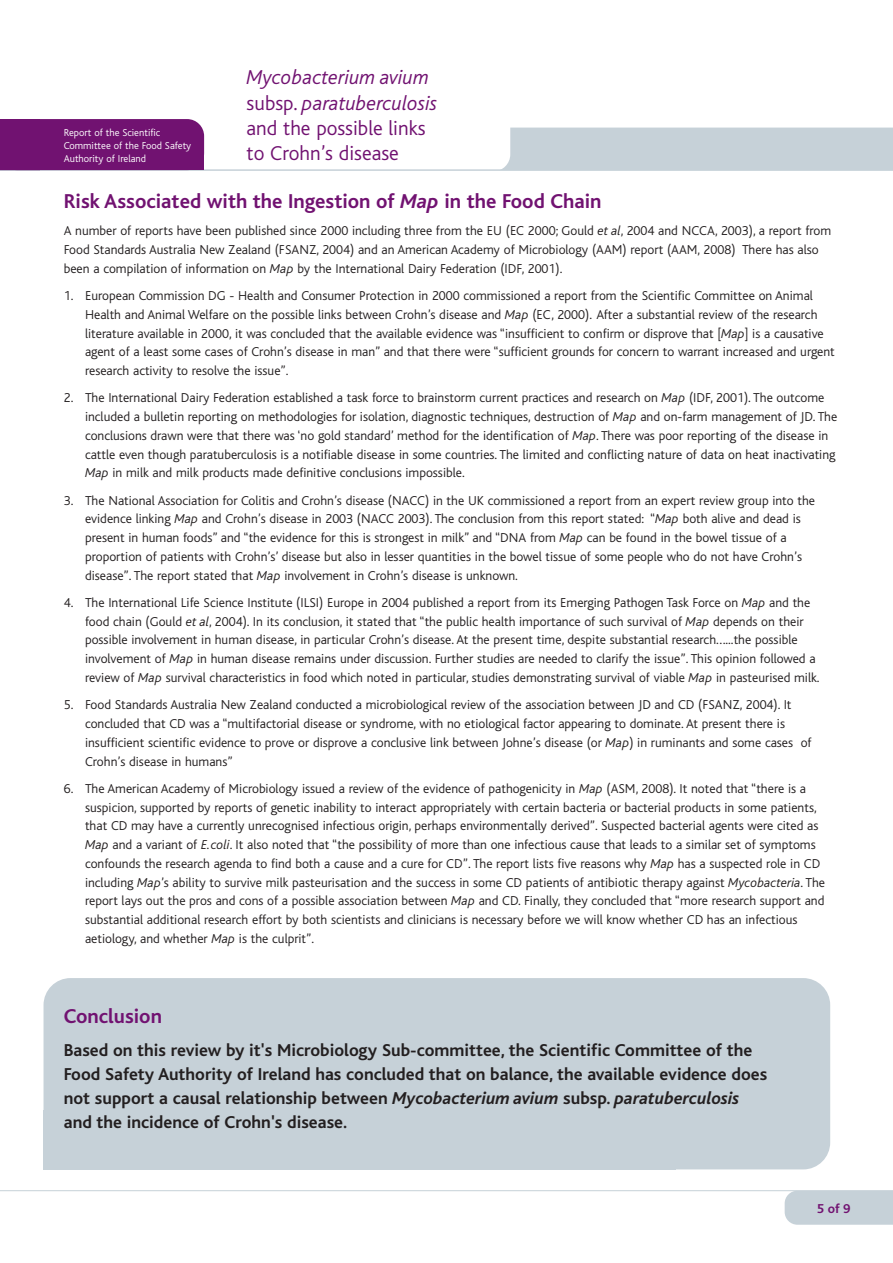
<style>
.page{position:relative;width:893px;height:1263px;background:#fff}
.page>*{position:absolute;margin:0;border:0;box-sizing:border-box;transform-origin:0 0}
.t1{font:300 21px/25.2px "Bliss";color:#711271}
.t2{font:700 21px "Bliss";color:#711271}
.t3{font:700 18px/24px "Bliss";color:#231f20}
.t4{font:300 13.5px/18.8px "Bliss";color:#231f20}
.t5{font:700 13.5px "Bliss";color:#711271}
.t6{font:300 10.5px/12.8px "Bliss";color:#fff}
.s1{font-style:italic}
</style>
<div class="page">
<div style="left:44px;top:978px;width:786px;height:191px;background:#c6d1d8;border-radius:27px"></div>
<div style="left:44px;top:1110px;width:632px;height:59px;background:#c6d1d8"></div>
<div style="left:502px;top:128px;width:391px;height:41px;background:#c6d1d8"></div>
<div style="left:0;top:85px;width:510px;height:86px;background:#fff;border-radius:17px"></div>
<div style="left:0;top:119px;width:39px;height:51px;background:#711271"></div>
<hr style="left:0;top:169px;width:893px;height:2px;background:#c6d1d8">
<div style="left:785px;top:1191px;width:108px;height:34px;background:#c6d1d8"></div>
<hr style="left:0;top:1190px;width:893px;height:1px;background:#c6d1d8">
<div style="left:0;top:119px;width:204px;height:51px;background:#711271;border-radius:17px"></div>
<div style="left:0;top:147px;width:204px;height:23px;background:#711271"></div>
<h1 class="t1" style="left:247px;top:67px;width:192px"><span class="s1">Mycobacterium avium </span>subsp. <span class="s1">paratuberculosis </span>and the possible links to Crohn’s disease</h1>
<h1 class="t2" style="left:64px;top:194px;width:539px">Risk Associated with the Ingestion of <span class="s1">Map</span> in the Food Chain</h1>
<p class="t4" style="left:64px;top:223px;width:769px">A number of reports have been published since 2000 including three from the EU (EC 2000; Gould <span class="s1">et al</span>, 2004 and NCCA, 2003), a report from<br>Food Standards Australia New Zealand (FSANZ, 2004) and an American Academy of Microbiology (AAM) report (AAM, 2008) There has also been a compilation of information on <span class="s1">Map</span> by the International Dairy Federation (IDF, 2001).</p>
<p class="t4" style="left:85px;top:288px;width:751px;text-indent:-21px">1. European Commission DG - Health and Consumer Protection in 2000 commissioned a report from the Scientific Committee on Animal Health and Animal Welfare on the possible links between Crohn’s disease and <span class="s1">Map</span> (EC, 2000). After a substantial review of the research literature available in 2000, it was concluded that the available evidence was “insufficient to confirm or disprove that [<span class="s1">Map</span>] is a causative agent of a least some cases of Crohn’s disease in man” and that there were “sufficient grounds for concern to warrant increased and urgent research activity to resolve the issue”.</p>
<p class="t4" style="left:85px;top:390px;width:754px;text-indent:-21px">2. The International Dairy Federation established a task force to brainstorm current practices and research on <span class="s1">Map</span> (IDF, 2001). The outcome included a bulletin reporting on methodologies for isolation, diagnostic techniques, destruction of <span class="s1">Map</span> and on-farm management of JD. The conclusions drawn were that there was ‘no gold standard’ method for the identification of <span class="s1">Map</span>. There was poor reporting of the disease in cattle even though paratuberculosis is a notifiable disease in some countries. The limited and conflicting nature of data on heat inactivating <span class="s1">Map</span> in milk and milk products made definitive conclusions impossible.</p>
<p class="t4" style="left:85px;top:492px;width:732px;text-indent:-21px">3. The National Association for Colitis and Crohn’s disease (NACC) in the UK commissioned a report from an expert review group into the evidence linking <span class="s1">Map</span> and Crohn’s disease in 2003 (NACC 2003). The conclusion from this report stated: “<span class="s1">Map</span> both alive and dead is present in human foods” and “the evidence for this is strongest in milk” and “DNA from <span class="s1">Map</span> can be found in the bowel tissue of a proportion of patients with Crohn’s’ disease but also in lesser quantities in the bowel tissue of some people who do not have Crohn’s disease”. The report stated that <span class="s1">Map</span> involvement in Crohn’s disease is unknown.</p>
<p class="t4" style="left:85px;top:594px;width:736px;text-indent:-21px">4. The International Life Science Institute (ILSI) Europe in 2004 published a report from its Emerging Pathogen Task Force on <span class="s1">Map</span> and the food chain (Gould <span class="s1">et al</span>, 2004). In its conclusion, it stated that “the public health importance of such survival of <span class="s1">Map</span> depends on their possible involvement in human disease, in particular Crohn’s disease. At the present time, despite substantial research…...the possible involvement of <span class="s1">Map</span> in human disease remains under discussion. Further studies are needed to clarify the issue”. This opinion followed a review of <span class="s1">Map</span> survival characteristics in food which noted in particular, studies demonstrating survival of viable <span class="s1">Map</span> in pasteurised milk.</p>
<p class="t4" style="left:85px;top:697px;width:728px;text-indent:-21px">5. Food Standards Australia New Zealand conducted a microbiological review of the association between JD and CD (FSANZ, 2004). It concluded that CD was a “multifactorial disease or syndrome, with no etiological factor appearing to dominate. At present there is insufficient scientific evidence to prove or disprove a conclusive link between Johne’s disease (or <span class="s1">Map</span>) in ruminants and some cases of Crohn’s disease in humans”</p>
<p class="t4" style="left:85px;top:780px;width:741px;text-indent:-21px">6. The American Academy of Microbiology issued a review of the evidence of pathogenicity in <span class="s1">Map</span> (ASM, 2008). It noted that “there is a suspicion, supported by reports of genetic inability to interact appropriately with certain bacteria or bacterial products in some patients, that CD may have a currently unrecognised infectious origin, perhaps environmentally derived”. Suspected bacterial agents were cited as <span class="s1">Map</span> and a variant of <span class="s1">E.coli</span>. It also noted that “the possibility of more than one infectious cause that leads to a similar set of symptoms confounds the research agenda to find both a cause and a cure for CD”. The report lists five reasons why <span class="s1">Map</span> has a suspected role in CD including <span class="s1">Map</span>’s ability to survive milk pasteurisation and the success in some CD patients of antibiotic therapy against <span class="s1">Mycobacteria</span>. The report lays out the pros and cons of a possible association between <span class="s1">Map</span> and CD. Finally, they concluded that “more research support and substantial additional research effort by both scientists and clinicians is necessary before we will know whether CD has an infectious aetiology, and whether <span class="s1">Map</span> is the culprit”.</p>
<p class="t6" style="left:64px;top:128px;width:129px">Report of the Scientific<br>Committee of the Food Safety<br>Authority of Ireland</p>
<h1 class="t2" style="left:64px;top:1009px;width:100px">Conclusion</h1>
<p class="t3" style="left:64px;top:1040px;width:705px">Based on this review by it's Microbiology Sub-committee, the Scientific Committee of the Food Safety Authority of Ireland has concluded that on balance, the available evidence does not support a causal relationship between <span class="s1">Mycobacterium avium</span> subsp. <span class="s1">paratuberculosis </span>and the incidence of Crohn's disease.</p>
<p class="t5" style="left:817px;top:1204px;width:35px">5 of 9</p>
</div>
